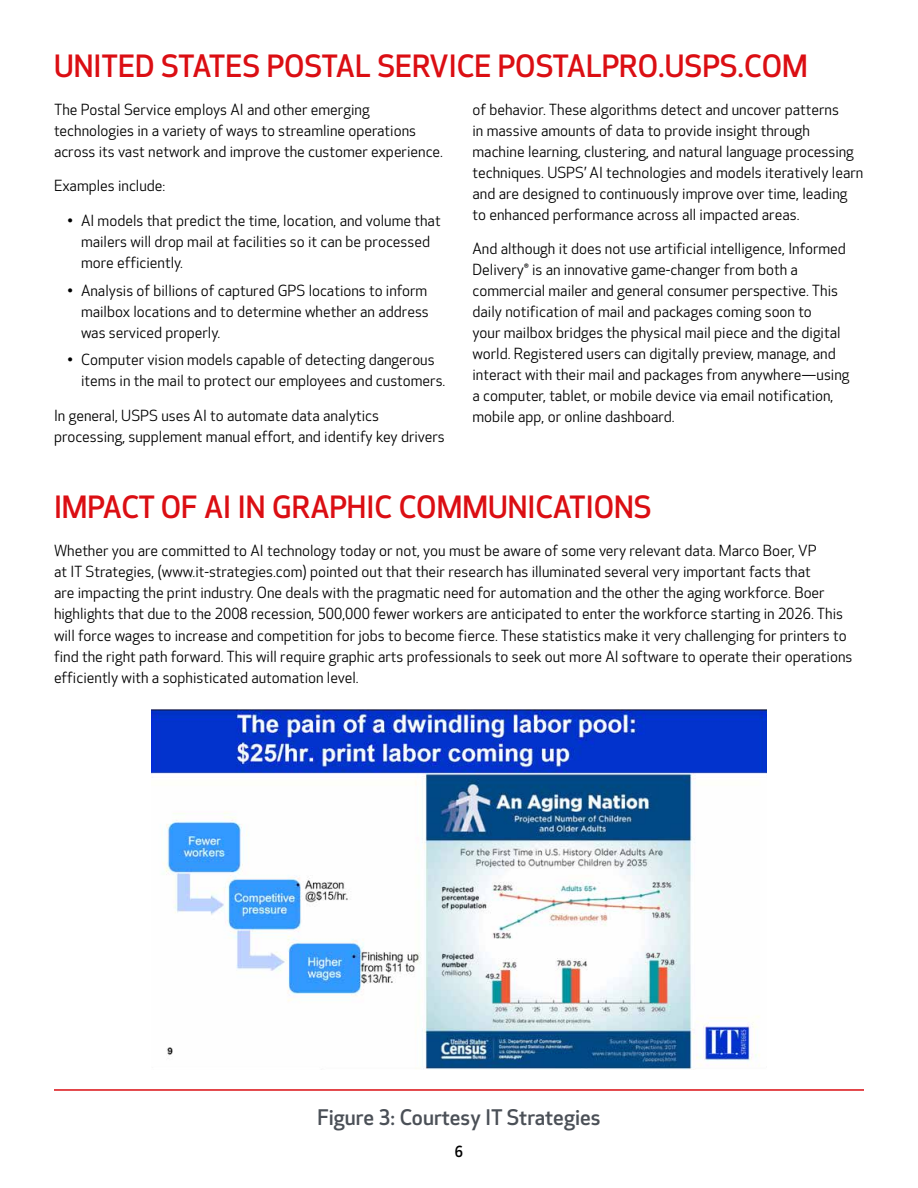
<style>
.page{position:relative;width:918px;height:1188px;background:#fff}
.page>*{position:absolute;margin:0;border:0;box-sizing:border-box;transform-origin:0 0}
.t1{font:500 30px "Optic Sans 301";color:#db0e13}
.t2{font:500 21px "Optic Sans 301";color:#4b5057}
.t3{font:15px/21px "Optic Sans 201";color:#000}
.t4{font:500 15px "Optic Sans 301";color:#000}
</style>
<div class="page">
<img style="left:151px;top:710px;width:616px;height:359px">
<hr style="left:54px;top:1089px;width:810px;height:2px;background:#db0e13">
<h1 class="t1" style="left:54px;top:49px;width:755px">UNITED STATES POSTAL SERVICE POSTALPRO.USPS.COM</h1>
<p class="t3" style="left:54px;top:99px;width:391px">The Postal Service employs AI and other emerging technologies in a variety of ways to streamline operations across its vast network and improve the customer experience.</p>
<p class="t3" style="left:54px;top:176px;width:113px">Examples include:</p>
<p class="t3" style="left:81px;top:210px;width:361px;text-indent:-14px">• AI models that predict the time, location, and volume that mailers will drop mail at facilities so it can be processed more efficiently.</p>
<p class="t3" style="left:81px;top:280px;width:349px;text-align:justify;text-indent:-14px">• Analysis of billions of captured GPS locations to inform mailbox locations and to determine whether an address was serviced properly.</p>
<p class="t3" style="left:81px;top:350px;width:366px;text-indent:-14px">• Computer vision models capable of detecting dangerous items in the mail to protect our employees and customers.</p>
<p class="t3" style="left:54px;top:405px;width:392px">In general, USPS uses AI to automate data analytics processing, supplement manual effort, and identify key drivers</p>
<p class="t3" style="left:472px;top:99px;width:392px">of behavior. These algorithms detect and uncover patterns<br>in massive amounts of data to provide insight through machine learning, clustering, and natural language processing techniques. USPS’ AI technologies and models iteratively learn and are designed to continuously improve over time, leading to enhanced performance across all impacted areas.</p>
<p class="t3" style="left:472px;top:239px;width:379px">And although it does not use artificial intelligence, Informed Delivery® is an innovative game-changer from both a commercial mailer and general consumer perspective. This daily notification of mail and packages coming soon to<br>your mailbox bridges the physical mail piece and the digital world. Registered users can digitally preview, manage, and interact with their mail and packages from anywhere—using a computer, tablet, or mobile device via email notification, mobile app, or online dashboard.</p>
<h1 class="t1" style="left:54px;top:490px;width:599px">IMPACT OF AI IN GRAPHIC COMMUNICATIONS</h1>
<p class="t3" style="left:54px;top:541px;width:800px">Whether you are committed to AI technology today or not, you must be aware of some very relevant data. Marco Boer, VP<br>at IT Strategies, (www.it-strategies.com) pointed out that their research has illuminated several very important facts that<br>are impacting the print industry. One deals with the pragmatic need for automation and the other the aging workforce. Boer highlights that due to the 2008 recession, 500,000 fewer workers are anticipated to enter the workforce starting in 2026. This will force wages to increase and competition for jobs to become fierce. These statistics make it very challenging for printers to find the right path forward. This will require graphic arts professionals to seek out more AI software to operate their operations efficiently with a sophisticated automation level.</p>
<h2 class="t2" style="left:317px;top:1105px;width:285px">Figure 3: Courtesy IT Strategies</h2>
<p class="t4" style="left:455px;top:1143px;width:10px">6</p>
</div>
